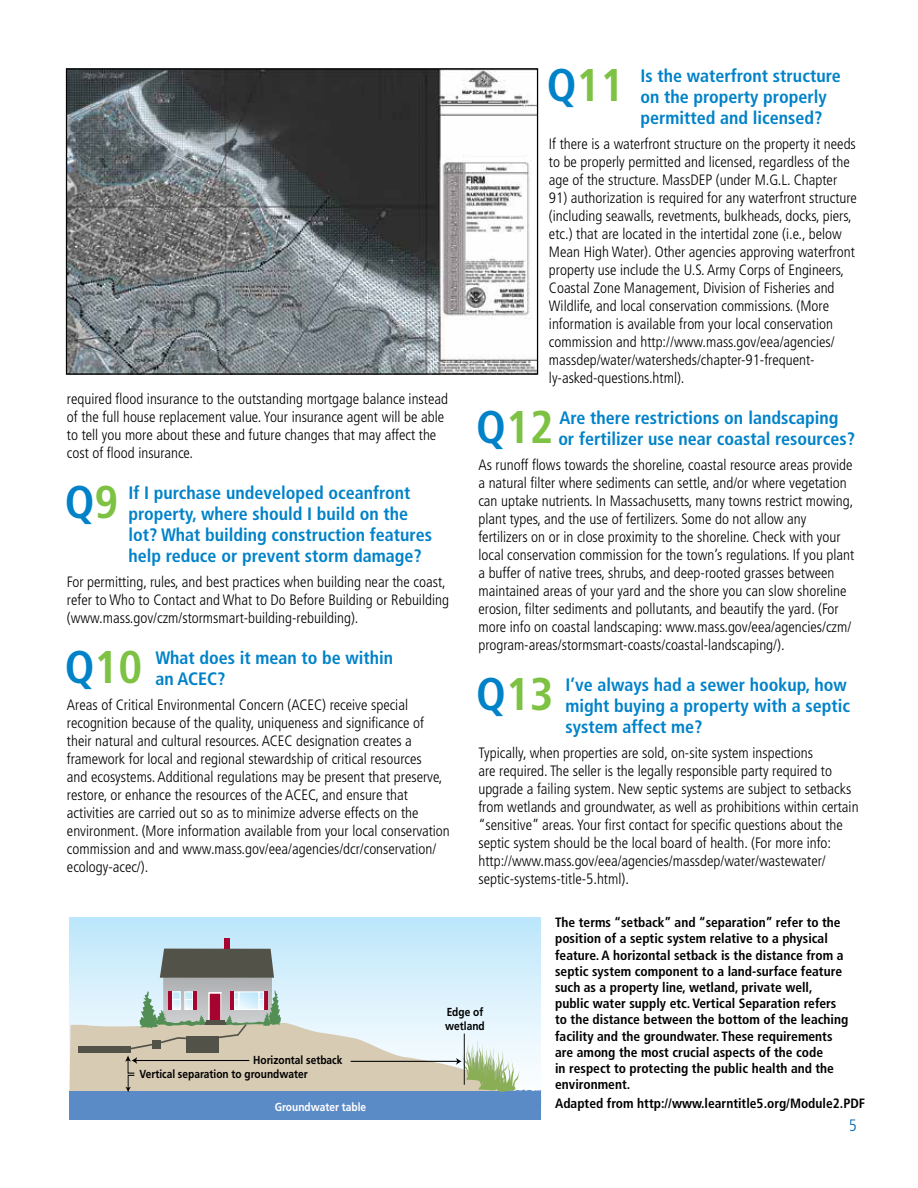
<style>
.page{position:relative;width:918px;height:1188px;background:#fff}
.page>*{position:absolute;margin:0;border:0;box-sizing:border-box;transform-origin:0 0}
.t1{font:700 condensed 45.75px "Frutiger";color:#7dc242}
.t2{font:700 condensed 45.75px "Frutiger";color:#0082c9}
.t3{font:700 condensed 18px/21px "Frutiger";color:#0082c9}
.t4{font:300 condensed 16.5px "Frutiger";color:#0067b1}
.t5{font:300 condensed 15px/18px "Frutiger";color:#000}
.t6{font:700 condensed 13.5px/16.2px "Frutiger";color:#000}
.t7{font:700 11.55px/14px "Frutiger";color:#000;scale:.88 1}
.t8{font:700 11.55px "Frutiger";color:#fff;scale:.88 1}
.s1{color:#7dc242}
.s2{color:#0082c9}
</style>
<div class="page">
<img style="left:68px;top:70px;width:468px;height:303px">
<div style="left:66px;top:68px;width:472px;height:307px;border:1px solid #000"></div>
<svg style="left:70px;top:917px;width:470px;height:105px;background:#cfedfb"></svg>
<svg style="left:69px;top:1022px;width:471px;height:69px;background:#dcd9cc"></svg>
<div style="left:69px;top:1091px;width:472px;height:29px;background:#5b8bc6"></div>
<div style="left:224px;top:938px;width:5px;height:10px;background:#a50430"></div>
<div style="left:79px;top:1047px;width:52px;height:6px;background:#535248"></div>
<hr style="left:351px;top:1061px;width:107px;height:1px;background:#000">
<svg style="left:456px;top:1039px;width:85px;height:53px"></svg>
<hr style="left:464px;top:1034px;width:1px;height:51px;background:#000">
<svg style="left:125px;top:949px;width:156px;height:143px;background:#b1afa5"></svg>
<p class="t5" style="left:67px;top:390px;width:383px">required flood insurance to the outstanding mortgage balance instead of the full house replacement value. Your insurance agent will be able to tell you more about these and future changes that may affect the cost of flood insurance.</p>
<h1 class="t2" style="left:65px;top:475px;width:55px">Q<span class="s1">9</span></h1>
<p class="t3" style="left:128px;top:482px;width:305px">If I purchase undeveloped oceanfront property, where should I build on the lot? What building construction features help reduce or prevent storm damage?</p>
<p class="t5" style="left:67px;top:573px;width:384px">For permitting, rules, and best practices when building near the coast, refer to Who to Contact and What to Do Before Building or Rebuilding (www.mass.gov/czm/stormsmart-building-rebuilding).</p>
<h1 class="t1" style="left:65px;top:640px;width:79px"><span class="s2">Q</span>10</h1>
<p class="t3" style="left:155px;top:647px;width:239px">What does it mean to be within an ACEC?</p>
<p class="t5" style="left:67px;top:696px;width:384px">Areas of Critical Environmental Concern (ACEC) receive special recognition because of the quality, uniqueness and significance of their natural and cultural resources. ACEC designation creates a framework for local and regional stewardship of critical resources<br>and ecosystems. Additional regulations may be present that preserve, restore, or enhance the resources of the ACEC, and ensure that activities are carried out so as to minimize adverse effects on the environment. (More information available from your local conservation commission and and www.mass.gov/eea/agencies/dcr/conservation/ ecology-acec/).</p>
<h1 class="t1" style="left:547px;top:58px;width:79px"><span class="s2">Q</span>11</h1>
<p class="t3" style="left:640px;top:65px;width:202px">Is the waterfront structure on the property properly permitted and licensed?</p>
<p class="t5" style="left:549px;top:135px;width:308px">If there is a waterfront structure on the property it needs to be properly permitted and licensed, regardless of the age of the structure. MassDEP (under M.G.L. Chapter</p>
<p class="t5" style="left:549px;top:189px;width:310px">91) authorization is required for any waterfront structure (including seawalls, revetments, bulkheads, docks, piers, etc.) that are located in the intertidal zone (i.e., below Mean High Water). Other agencies approving waterfront property use include the U.S. Army Corps of Engineers, Coastal Zone Management, Division of Fisheries and Wildlife, and local conservation commissions. (More information is available from your local conservation commission and http://www.mass.gov/eea/agencies/ massdep/water/watersheds/chapter-91-frequent&shy;ly-asked-questions.html).</p>
<h1 class="t1" style="left:476px;top:400px;width:79px"><span class="s2">Q</span>12</h1>
<p class="t3" style="left:558px;top:407px;width:298px">Are there restrictions on landscaping or fertilizer use near coastal resources?</p>
<p class="t5" style="left:478px;top:456px;width:377px">As runoff flows towards the shoreline, coastal resource areas provide a natural filter where sediments can settle, and/or where vegetation can uptake nutrients. In Massachusetts, many towns restrict mowing, plant types, and the use of fertilizers. Some do not allow any fertilizers on or in close proximity to the shoreline. Check with your local conservation commission for the town’s regulations. If you plant a buffer of native trees, shrubs, and deep-rooted grasses between maintained areas of your yard and the shore you can slow shoreline erosion, filter sediments and pollutants, and beautify the yard. (For more info on coastal landscaping: www.mass.gov/eea/agencies/czm/ program-areas/stormsmart-coasts/coastal-landscaping/).</p>
<h1 class="t1" style="left:476px;top:667px;width:79px"><span class="s2">Q</span>13</h1>
<p class="t3" style="left:565px;top:674px;width:286px">I’ve always had a sewer hookup, how might buying a property with a septic system affect me?</p>
<p class="t5" style="left:478px;top:744px;width:382px">Typically, when properties are sold, on-site system inspections<br>are required. The seller is the legally responsible party required to upgrade a failing system. New septic systems are subject to setbacks from wetlands and groundwater, as well as prohibitions within certain “sensitive” areas. Your first contact for specific questions about the septic system should be the local board of health. (For more info: http://www.mass.gov/eea/agencies/massdep/water/wastewater/ septic-systems-title-5.html).</p>
<p class="t7" style="left:140px;top:1053px;width:232px;text-indent:114px">Horizontal setback<br>Vertical separation to groundwater</p>
<p class="t8" style="left:275px;top:1100px;width:105px">Groundwater table</p>
<p class="t7" style="left:445px;top:1005px;width:46px">Edge of wetland</p>
<p class="t6" style="left:555px;top:915px;width:295px">The terms “setback” and “separation” refer to the position of a septic system relative to a physical feature. A horizontal setback is the distance from a septic system component to a land-surface feature such as a property line, wetland, private well, public water supply etc. Vertical Separation refers to the distance between the bottom of the leaching facility and the groundwater. These requirements are among the most crucial aspects of the code<br>in respect to protecting the public health and the environment.</p>
<p class="t6" style="left:555px;top:1095px;width:311px">Adapted from http://www.learntitle5.org/Module2.PDF</p>
<p class="t4" style="left:849px;top:1116px;width:9px">5</p>
</div>
